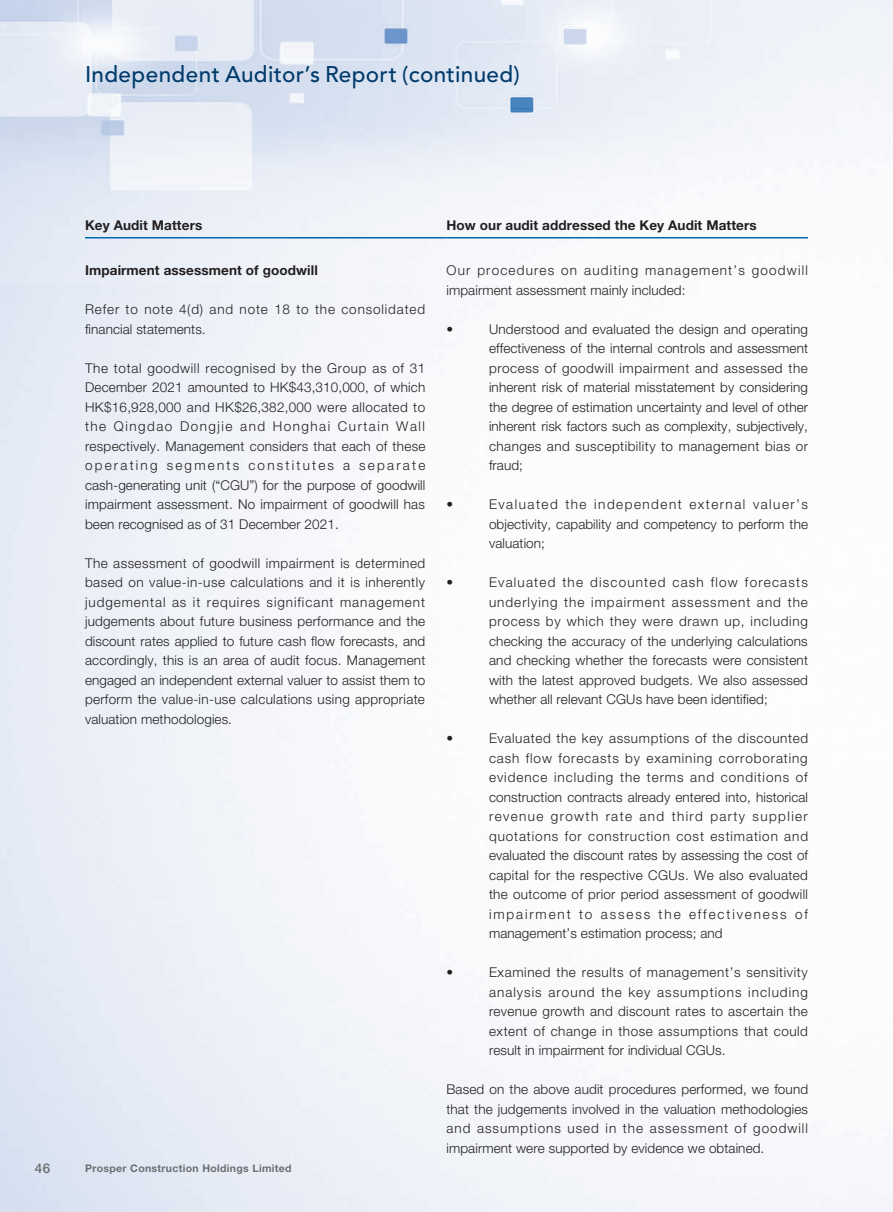
<style>
.page{position:relative;width:893px;height:1212px;background:#fff}
.page>*{position:absolute;margin:0;border:0;box-sizing:border-box;transform-origin:0 0}
.t1{font:500 22.5px "Avenir LT Std";letter-spacing:.015em;color:#003a6a}
.t2{font:300 13.5px/19.5px "Helvetica Neue LT Std";letter-spacing:.01em;color:#231f20;text-align:justify}
.t3{font:700 13.5px "Helvetica Neue LT Std";letter-spacing:.01em;color:#231f20}
.t4{font:300 13.5px/19.5px "Helvetica Neue LT Std";letter-spacing:.085em;color:#231f20}
.t5{font:300 13.5px/19.5px "Helvetica Neue LT Std";letter-spacing:.065em;color:#231f20}
.t6{font:500 13.5px "Helvetica Neue LT Std";color:#6c6d70}
.t7{font:700 10.5px "Helvetica Neue LT Std";letter-spacing:.03em;color:#6c6d70}
</style>
<div class="page">
<img style="left:0;top:0;width:892px;height:1212px">
<hr style="left:85px;top:237px;width:361px;height:1px;background:#016aaf">
<hr style="left:446px;top:237px;width:362px;height:1px;background:#016aaf">
<h1 class="t1" style="left:85px;top:62px;width:436px">Independent Auditor’s Report (continued)</h1>
<p class="t3" style="left:85px;top:217px;width:119px">Key Audit Matters</p>
<p class="t3" style="left:446px;top:217px;width:312px">How our audit addressed the Key Audit Matters</p>
<p class="t3" style="left:85px;top:262px;width:234px">Impairment assessment of goodwill</p>
<p class="t5" style="left:85px;top:299px;width:342px">Refer to note 4(d) and note 18 to the consolidated financial statements.</p>
<p class="t2" style="left:85px;top:358px;width:342px">The total goodwill recognised by the Group as of 31<br>December 2021 amounted to HK$43,310,000, of which HK$16,928,000 and HK$26,382,000 were allocated to the Qingdao Dongjie and Honghai Curtain Wall respectively. Management considers that each of these operating segments constitutes a separate cash-generating unit (“CGU”) for the purpose of goodwill impairment assessment. No impairment of goodwill has been recognised as of 31 December 2021.</p>
<p class="t2" style="left:85px;top:553px;width:342px">The assessment of goodwill impairment is determined based on value-in-use calculations and it is inherently judgemental as it requires significant management judgements about future business performance and the discount rates applied to future cash flow forecasts, and accordingly, this is an area of audit focus. Management engaged an independent external valuer to assist them to perform the value-in-use calculations using appropriate valuation methodologies.</p>
<p class="t4" style="left:446px;top:260px;width:363px">Our procedures on auditing management’s goodwill impairment assessment mainly included:</p>
<p class="t2" style="left:446px;top:319px;width:8px">•</p>
<p class="t2" style="left:489px;top:319px;width:321px">Understood and evaluated the design and operating effectiveness of the internal controls and assessment process of goodwill impairment and assessed the inherent risk of material misstatement by considering the degree of estimation uncertainty and level of other inherent risk factors such as complexity, subjectively, changes and susceptibility to management bias or fraud;</p>
<p class="t2" style="left:446px;top:494px;width:8px">•</p>
<p class="t2" style="left:489px;top:494px;width:321px">Evaluated the independent external valuer’s objectivity, capability and competency to perform the valuation;</p>
<p class="t2" style="left:446px;top:572px;width:8px">•</p>
<p class="t2" style="left:489px;top:572px;width:321px">Evaluated the discounted cash flow forecasts underlying the impairment assessment and the process by which they were drawn up, including checking the accuracy of the underlying calculations and checking whether the forecasts were consistent with the latest approved budgets. We also assessed whether all relevant CGUs have been identified;</p>
<p class="t2" style="left:446px;top:728px;width:8px">•</p>
<p class="t2" style="left:489px;top:728px;width:321px">Evaluated the key assumptions of the discounted cash flow forecasts by examining corroborating evidence including the terms and conditions of construction contracts already entered into, historical revenue growth rate and third party supplier quotations for construction cost estimation and evaluated the discount rates by assessing the cost of capital for the respective CGUs. We also evaluated the outcome of prior period assessment of goodwill impairment to assess the effectiveness of management’s estimation process; and</p>
<p class="t2" style="left:446px;top:962px;width:8px">•</p>
<p class="t2" style="left:489px;top:962px;width:321px">Examined the results of management’s sensitivity analysis around the key assumptions including revenue growth and discount rates to ascertain the extent of change in those assumptions that could result in impairment for individual CGUs.</p>
<p class="t2" style="left:446px;top:1079px;width:363px">Based on the above audit procedures performed, we found that the judgements involved in the valuation methodologies and assumptions used in the assessment of goodwill impairment were supported by evidence we obtained.</p>
<p class="t6" style="left:35px;top:1160px;width:17px">46</p>
<p class="t7" style="left:85px;top:1162px;width:208px">Prosper Construction Holdings Limited</p>
</div>
